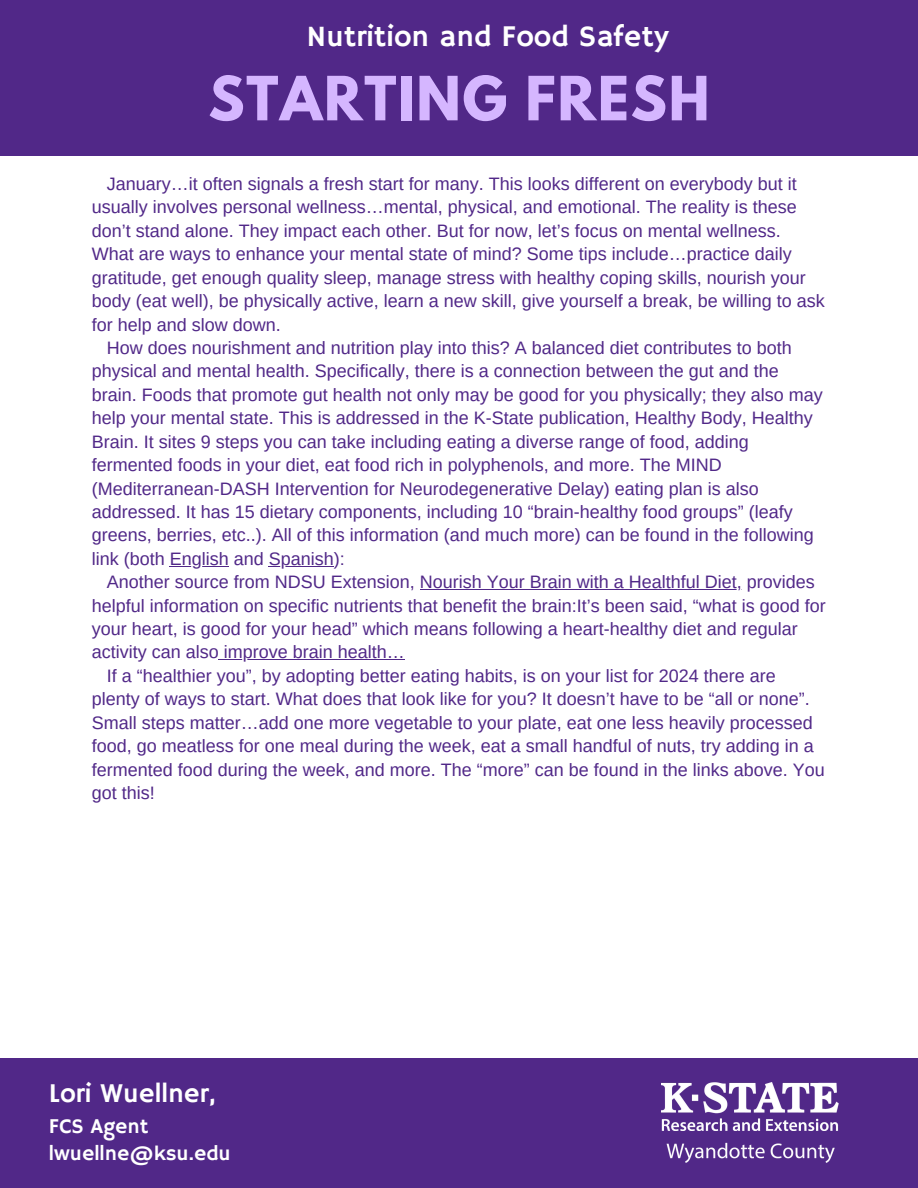
<style>
.page{position:relative;width:918px;height:1188px;background:#fff}
.page>*{position:absolute;margin:0;border:0;box-sizing:border-box;transform-origin:0 0}
.t1{font:700 54px "League Spartan";letter-spacing:.03em;color:#d5b6ff}
.t2{font:30px "Hammersmith One";color:#fff}
.t3{font:27px "Hammersmith One";color:#fff}
.t4{font:21px "Hammersmith One";color:#fff}
.t5{font:18px/23.4px "Arimo";color:#512888}
</style>
<div class="page">
<div style="left:0;top:0;width:918px;height:156px;background:#512888"></div>
<hr style="left:170px;top:566px;width:59px;height:1px;background:#512888">
<hr style="left:269px;top:566px;width:65px;height:1px;background:#512888">
<hr style="left:420px;top:589px;width:322px;height:1px;background:#512888">
<hr style="left:219px;top:659px;width:186px;height:1px;background:#512888">
<div style="left:0;top:1059px;width:918px;height:129px;background:#512888"></div>
<img style="left:592px;top:1058px;width:326px;height:105px">
<p class="t2" style="left:307px;top:19px;width:364px">Nutrition and Food Safety</p>
<p class="t1" style="left:208px;top:72px;width:503px">STARTING FRESH</p>
<p class="t5" style="left:92px;top:172px;width:734px;text-indent:15px">January…it often signals a fresh start for many. This looks different on everybody but it usually involves personal wellness…mental, physical, and emotional. The reality is these don’t stand alone. They impact each other. But for now, let’s focus on mental wellness.<br>What are ways to enhance your mental state of mind? Some tips include…practice daily gratitude, get enough quality sleep, manage stress with healthy coping skills, nourish your body (eat well), be physically active, learn a new skill, give yourself a break, be willing to ask for help and slow down.</p>
<p class="t5" style="left:92px;top:336px;width:733px;text-indent:15px">How does nourishment and nutrition play into this? A balanced diet contributes to both physical and mental health. Specifically, there is a connection between the gut and the brain. Foods that promote gut health not only may be good for you physically; they also may help your mental state. This is addressed in the K-State publication, Healthy Body, Healthy Brain. It sites 9 steps you can take including eating a diverse range of food, adding fermented foods in your diet, eat food rich in polyphenols, and more. The MIND (Mediterranean-DASH Intervention for Neurodegenerative Delay) eating plan is also addressed. It has 15 dietary components, including 10 “brain-healthy food groups” (leafy greens, berries, etc..). All of this information (and much more) can be found in the following link (both English and Spanish):</p>
<p class="t5" style="left:92px;top:570px;width:736px;text-indent:15px">Another source from NDSU Extension, Nourish Your Brain with a Healthful Diet, provides helpful information on specific nutrients that benefit the brain:It’s been said, “what is good for your heart, is good for your head” which means following a heart-healthy diet and regular activity can also improve brain health…</p>
<p class="t5" style="left:92px;top:664px;width:735px;text-indent:15px">If a “healthier you”, by adopting better eating habits, is on your list for 2024 there are plenty of ways to start. What does that look like for you? It doesn’t have to be “all or none”.<br>Small steps matter…add one more vegetable to your plate, eat one less heavily processed food, go meatless for one meal during the week, eat a small handful of nuts, try adding in a fermented food during the week, and more. The “more” can be found in the links above. You got this!</p>
<p class="t3" style="left:49px;top:1078px;width:168px">Lori Wuellner,</p>
<p class="t4" style="left:49px;top:1114px;width:101px">FCS Agent</p>
<p class="t4" style="left:49px;top:1141px;width:183px">lwuellne@ksu.edu</p>
</div>
